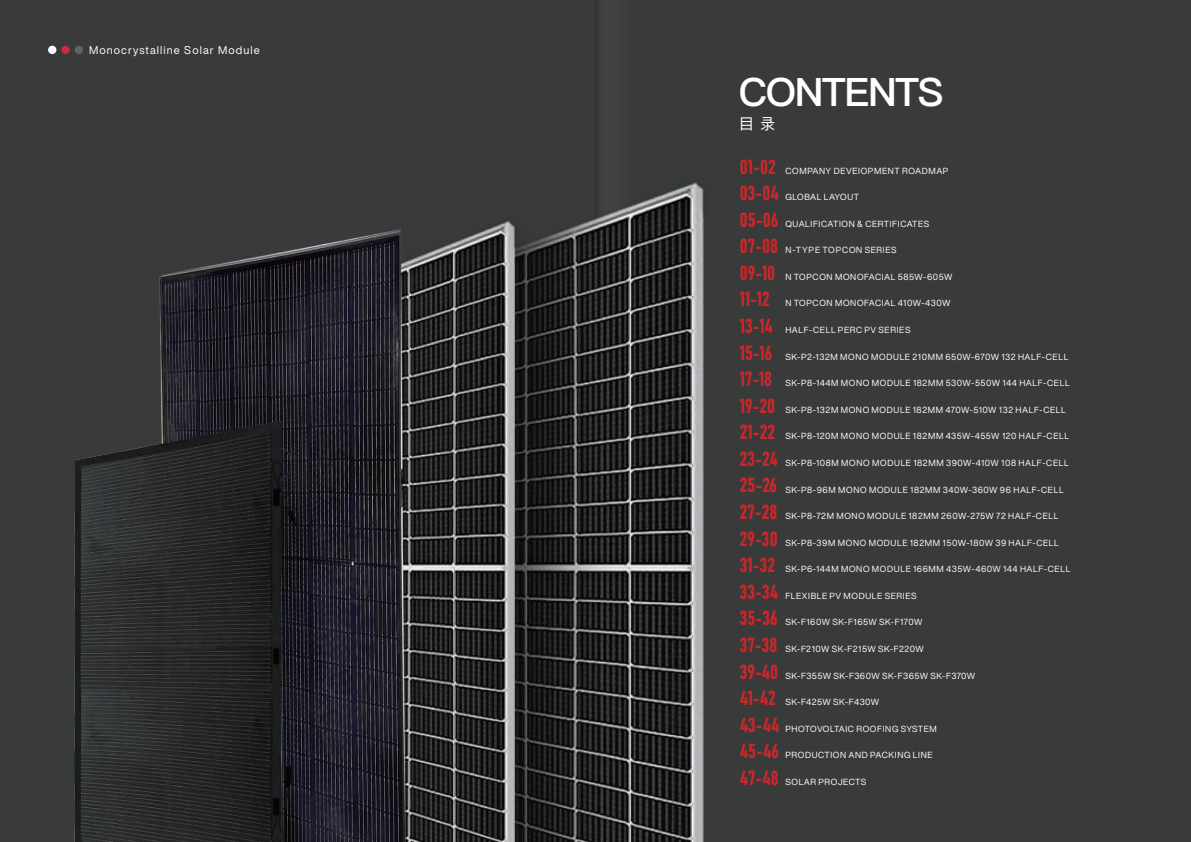
<style>
.page{position:relative;width:1191px;height:842px;background:#fff}
.page>*{position:absolute;margin:0;border:0;box-sizing:border-box;transform-origin:0 0}
.t1{font:39.2px "Ping Fang SC Heavy";letter-spacing:-.04em;color:#fff}
.t2{font:20.1px/26.6px "Bahnschrift";color:#cd262a;scale:.96 1}
.t3{font:15.3px "Ping Fang SC Medium";color:#fff}
.t4{font:11px "Helvetica Now Display";letter-spacing:.1em;color:#fff}
.t5{font:8.7px "Helvetica Now Display";letter-spacing:.08em;color:#fff}
.t6{font:8.7px "Helvetica Now Display";letter-spacing:.06em;color:#fff}
.t7{font:8.7px "Helvetica Now Display";letter-spacing:.045em;color:#fff}
.t8{font:8.7px "Helvetica Now Display";letter-spacing:.055em;color:#fff}
</style>
<div class="page">
<div style="left:595px;top:0;width:596px;height:842px;background:#393b3b"></div>
<div style="left:0;top:0;width:595px;height:842px;background:#393b3b"></div>
<div style="left:75px;top:46px;width:8px;height:8px;background:#606264;border-radius:50%"></div>
<div style="left:61px;top:46px;width:9px;height:8px;background:#cc2e35;border-radius:50%"></div>
<div style="left:48px;top:46px;width:8px;height:8px;background:#fff;border-radius:50%"></div>
<img style="left:74px;top:182px;width:630px;height:660px">
<div style="left:66px;top:460px;width:9px;height:53px;background:#393b3b"></div>
<p class="t4" style="left:89px;top:42px;width:172px">Monocrystalline Solar Module</p>
<h1 class="t1" style="left:739px;top:68px;width:206px">CONTENTS</h1>
<h3 class="t3" style="left:739px;top:115px;width:38px">目录</h3>
<p class="t5" style="left:785px;top:164px;width:164px">COMPANY DEVEIOPMENT ROADMAP</p>
<p class="t6" style="left:785px;top:191px;width:75px">GLOBAL LAYOUT</p>
<p class="t5" style="left:785px;top:218px;width:145px">QUALIFICATION &amp; CERTIFICATES</p>
<p class="t5" style="left:785px;top:244px;width:113px">N-TYPE TOPCON SERIES</p>
<p class="t5" style="left:785px;top:271px;width:169px">N TOPCON MONOFACIAL 585W-605W</p>
<p class="t5" style="left:785px;top:297px;width:166px">N TOPCON MONOFACIAL 410W-430W</p>
<p class="t5" style="left:785px;top:324px;width:126px">HALF-CELL PERC PV SERIES</p>
<p class="t5" style="left:785px;top:350px;width:284px">SK-P2-132M MONO MODULE 210MM 650W-670W 132 HALF-CELL</p>
<p class="t5" style="left:785px;top:377px;width:286px">SK-P8-144M MONO MODULE 182MM 530W-550W 144 HALF-CELL</p>
<p class="t5" style="left:785px;top:404px;width:282px">SK-P8-132M MONO MODULE 182MM 470W-510W 132 HALF-CELL</p>
<p class="t5" style="left:785px;top:430px;width:285px">SK-P8-120M MONO MODULE 182MM 435W-455W 120 HALF-CELL</p>
<p class="t5" style="left:785px;top:457px;width:285px">SK-P8-108M MONO MODULE 182MM 390W-410W 108 HALF-CELL</p>
<p class="t5" style="left:785px;top:483px;width:280px">SK-P8-96M MONO MODULE 182MM 340W-360W 96 HALF-CELL</p>
<p class="t5" style="left:785px;top:510px;width:274px">SK-P8-72M MONO MODULE 182MM 260W-275W 72 HALF-CELL</p>
<p class="t5" style="left:785px;top:536px;width:275px">SK-P8-39M MONO MODULE 182MM 150W-180W 39 HALF-CELL</p>
<p class="t5" style="left:785px;top:563px;width:286px">SK-P6-144M MONO MODULE 166MM 435W-460W 144 HALF-CELL</p>
<p class="t5" style="left:785px;top:590px;width:133px">FLEXIBLE PV MODULE SERIES</p>
<p class="t6" style="left:785px;top:616px;width:138px">SK-F160W SK-F165W SK-F170W</p>
<p class="t5" style="left:785px;top:643px;width:140px">SK-F210W SK-F215W SK-F220W</p>
<p class="t7" style="left:785px;top:669px;width:191px">SK-F355W SK-F360W SK-F365W SK-F370W</p>
<p class="t8" style="left:785px;top:696px;width:95px">SK-F425W SK-F430W</p>
<p class="t5" style="left:785px;top:723px;width:153px">PHOTOVOLTAIC ROOFING SYSTEM</p>
<p class="t5" style="left:785px;top:749px;width:149px">PRODUCTION AND PACKING LINE</p>
<p class="t5" style="left:785px;top:776px;width:82px">SOLAR PROJECTS</p>
<h2 class="t2" style="left:740px;top:152px;width:43px">01-02<br>03-04<br>05-06<br>07-08<br>09-10<br>11-12<br>13-14<br>15-16<br>17-18<br>19-20<br>21-22<br>23-24<br>25-26<br>27-28<br>29-30<br>31-32<br>33-34<br>35-36<br>37-38<br>39-40<br>41-42<br>43-44<br>45-46<br>47-48</h2>
</div>
